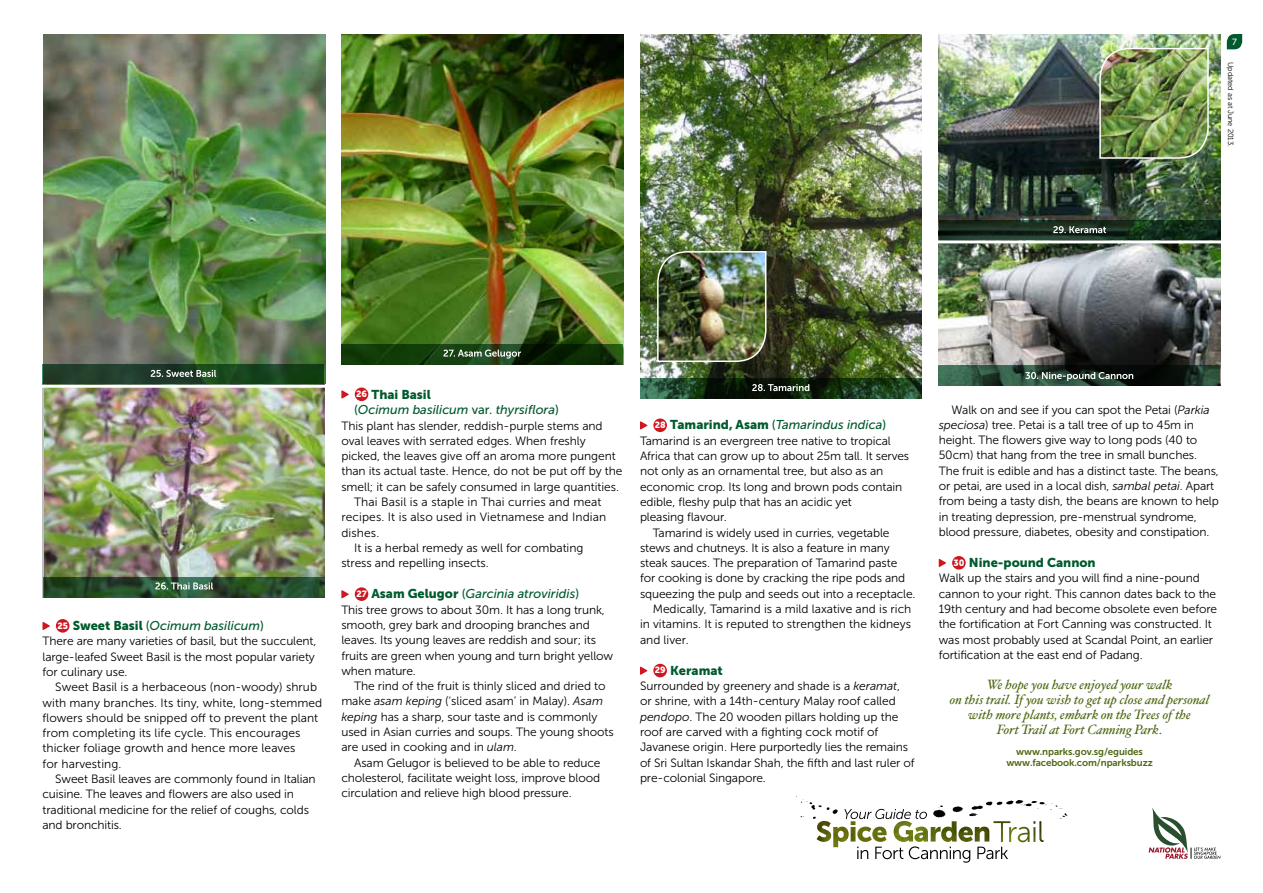
<style>
.page{position:relative;width:1263px;height:893px;background:#fff}
.page>*{position:absolute;margin:0;border:0;box-sizing:border-box;transform-origin:0 0}
.t1{font:italic 13.5px/15.3px "Hoefler Text";color:#4d6813;text-align:center}
.t2{font:italic 12.75px "Museo Sans 500";color:#005a2e}
.t3{font:12.75px "Museo Sans 900";color:#005a2e}
.t4{font:12px/15.3px "Museo Sans 300";letter-spacing:-.01em;color:#000}
.t5{font:12px "Museo Sans 300";letter-spacing:.01em;color:#000}
.t6{font:9.75px/11.7px "Museo Sans 700";letter-spacing:-.01em;color:#4d6813;text-align:center}
.t7{font:9px "Museo Sans 500";color:#fff}
.t8{font:7.5px "Museo Sans 300";letter-spacing:-.01em;color:#000}
.s1{font-family:"Museo Sans 900";font-style:normal;font-size:9px;color:#fff}
.s2{font-family:"Museo Sans 900";font-style:normal}
.s3{font-style:normal}
.s4{font-size:9px;color:#fff}
.s5{font-style:italic}
</style>
<div class="page">
<svg style="left:1227px;top:34px;width:15px;height:15px"></svg>
<svg style="left:952px;top:806px;width:11px;height:6px"></svg>
<svg style="left:969px;top:800px;width:99px;height:19px"></svg>
<svg style="left:796px;top:796px;width:42px;height:23px"></svg>
<svg style="left:857px;top:846px;width:151px;height:17px"></svg>
<svg style="left:844px;top:805px;width:102px;height:14px"></svg>
<img style="left:993px;top:821px;width:50px;height:21px">
<img style="left:816px;top:821px;width:173px;height:26px">
<svg style="left:1149px;top:807px;width:71px;height:52px"></svg>
<img style="left:939px;top:34px;width:281px;height:331px">
<img style="left:43px;top:34px;width:282px;height:543px">
<svg style="left:341px;top:390px;width:8px;height:9px"></svg>
<div style="left:355px;top:388px;width:13px;height:13px;background:#ce171e;border-radius:50%"></div>
<svg style="left:341px;top:590px;width:8px;height:9px"></svg>
<div style="left:355px;top:587px;width:13px;height:14px;background:#ce171e;border-radius:50%"></div>
<svg style="left:43px;top:622px;width:7px;height:8px"></svg>
<div style="left:56px;top:619px;width:13px;height:14px;background:#ce171e;border-radius:50%"></div>
<svg style="left:43px;top:577px;width:282px;height:20px"></svg>
<svg style="left:155px;top:582px;width:58px;height:8px"></svg>
<img style="left:341px;top:34px;width:282px;height:310px">
<svg style="left:341px;top:344px;width:282px;height:20px"></svg>
<svg style="left:443px;top:350px;width:78px;height:9px"></svg>
<img style="left:640px;top:34px;width:282px;height:345px">
<svg style="left:640px;top:379px;width:282px;height:20px"></svg>
<svg style="left:752px;top:384px;width:57px;height:7px"></svg>
<svg style="left:42px;top:364px;width:282px;height:21px"></svg>
<svg style="left:151px;top:370px;width:65px;height:7px"></svg>
<svg style="left:939px;top:221px;width:281px;height:19px"></svg>
<svg style="left:1053px;top:226px;width:53px;height:7px"></svg>
<svg style="left:938px;top:365px;width:282px;height:20px"></svg>
<svg style="left:1025px;top:372px;width:108px;height:9px"></svg>
<hr style="left:36px;top:385px;width:297px;height:3px;background:#fff">
<hr style="left:934px;top:240px;width:297px;height:3px;background:#fff">
<svg style="left:640px;top:421px;width:8px;height:9px"></svg>
<div style="left:653px;top:418px;width:14px;height:14px;background:#ce171e;border-radius:50%"></div>
<svg style="left:640px;top:666px;width:8px;height:9px"></svg>
<div style="left:653px;top:664px;width:14px;height:13px;background:#ce171e;border-radius:50%"></div>
<svg style="left:939px;top:559px;width:7px;height:8px"></svg>
<div style="left:952px;top:556px;width:14px;height:14px;background:#ce171e;border-radius:50%"></div>
<img style="left:1098px;top:47px;width:111px;height:112px">
<img style="left:656px;top:250px;width:111px;height:113px">
<p class="t7" style="left:1232px;top:37px;width:6px">7</p>
<p class="t8" style="left:1234px;top:62px;width:86px;rotate:90deg">Updated as at June 2013.</p>
<p class="t2" style="left:57px;top:619px;width:208px"><span class="s1">25</span> <span class="s2">Sweet Basil</span> <span class="s3">(</span>Ocimum basilicum<span class="s3">)</span></p>
<p class="t4" style="left:43px;top:634px;width:275px">There are many varieties of basil, but the succulent, large-leafed Sweet Basil is the most popular variety for culinary use.</p>
<p class="t4" style="left:43px;top:679px;width:281px;text-indent:13px">Sweet Basil is a herbaceous (non-woody) shrub with many branches. Its tiny, white, long-stemmed flowers should be snipped off to prevent the plant from completing its life cycle. This encourages thicker foliage growth and hence more leaves<br>for harvesting.</p>
<p class="t4" style="left:43px;top:771px;width:275px;text-indent:13px">Sweet Basil leaves are commonly found in Italian cuisine. The leaves and flowers are also used in traditional medicine for the relief of coughs, colds and bronchitis.</p>
<p class="t3" style="left:356px;top:387px;width:76px"><span class="s4">26</span> Thai Basil</p>
<p class="t2" style="left:354px;top:403px;width:206px"><span class="s3">(</span>Ocimum basilicum <span class="s3">var.</span> thyrsiflora<span class="s3">)</span></p>
<p class="t4" style="left:341px;top:418px;width:263px">This plant has slender, reddish-purple stems and</p>
<p class="t4" style="left:341px;top:433px;width:246px">oval leaves with serrated edges. When freshly</p>
<p class="t4" style="left:341px;top:448px;width:276px">picked, the leaves give off an aroma more pungent</p>
<p class="t4" style="left:341px;top:464px;width:283px">than its actual taste. Hence, do not be put off by the</p>
<p class="t4" style="left:341px;top:479px;width:279px">smell; it can be safely consumed in large quantities.</p>
<p class="t5" style="left:354px;top:495px;width:249px">Thai Basil is a staple in Thai curries and meat</p>
<p class="t5" style="left:341px;top:511px;width:266px">recipes. It is also used in Vietnamese and Indian</p>
<p class="t4" style="left:341px;top:525px;width:39px">dishes.</p>
<p class="t4" style="left:354px;top:540px;width:231px">It is a herbal remedy as well for combating</p>
<p class="t4" style="left:341px;top:556px;width:149px">stress and repelling insects.</p>
<p class="t2" style="left:356px;top:587px;width:224px"><span class="s1">27</span> <span class="s2">Asam Gelugor</span> <span class="s3">(</span>Garcinia atroviridis<span class="s3">)</span></p>
<p class="t4" style="left:341px;top:602px;width:273px">This tree grows to about 30m. It has a long trunk, smooth, grey bark and drooping branches and leaves. Its young leaves are reddish and sour; its fruits are green when young and turn bright yellow when mature.</p>
<p class="t4" style="left:341px;top:678px;width:274px;text-indent:13px">The rind of the fruit is thinly sliced and dried to make <span class="s5">asam keping</span> (‘sliced asam’ in Malay). <span class="s5">Asam keping</span> has a sharp, sour taste and is commonly used in Asian curries and soups. The young shoots are used in cooking and in <span class="s5">ulam</span>.</p>
<p class="t4" style="left:341px;top:755px;width:261px;text-align:justify;text-indent:13px">Asam Gelugor is believed to be able to reduce cholesterol, facilitate weight loss, improve blood circulation and relieve high blood pressure.</p>
<p class="t2" style="left:655px;top:418px;width:233px"><span class="s1">28</span> <span class="s2">Tamarind, Asam</span> <span class="s3">(</span>Tamarindus indica<span class="s3">)</span></p>
<p class="t4" style="left:640px;top:433px;width:252px">Tamarind is an evergreen tree native to tropical</p>
<p class="t4" style="left:640px;top:448px;width:271px">Africa that can grow up to about 25m tall. It serves</p>
<p class="t4" style="left:640px;top:464px;width:245px">not only as an ornamental tree, but also as an</p>
<p class="t4" style="left:640px;top:479px;width:264px">economic crop. Its long and brown pods contain</p>
<p class="t4" style="left:640px;top:494px;width:213px">edible, fleshy pulp that has an acidic yet</p>
<p class="t4" style="left:640px;top:510px;width:88px">pleasing flavour.</p>
<p class="t4" style="left:653px;top:525px;width:238px">Tamarind is widely used in curries, vegetable</p>
<p class="t4" style="left:640px;top:540px;width:251px">stews and chutneys. It is also a feature in many</p>
<p class="t4" style="left:640px;top:555px;width:259px">steak sauces. The preparation of Tamarind paste</p>
<p class="t4" style="left:640px;top:571px;width:267px">for cooking is done by cracking the ripe pods and</p>
<p class="t4" style="left:640px;top:586px;width:277px">squeezing the pulp and seeds out into a receptacle.</p>
<p class="t4" style="left:653px;top:601px;width:260px">Medically, Tamarind is a mild laxative and is rich</p>
<p class="t4" style="left:640px;top:617px;width:273px">in vitamins. It is reputed to strengthen the kidneys</p>
<p class="t4" style="left:640px;top:632px;width:50px">and liver.</p>
<p class="t3" style="left:655px;top:663px;width:70px"><span class="s4">29</span> Keramat</p>
<p class="t4" style="left:640px;top:678px;width:276px">Surrounded by greenery and shade is a <span class="s5">keramat</span>, or shrine, with a 14th-century Malay roof called <span class="s5">pendopo</span>. The 20 wooden pillars holding up the roof are carved with a fighting cock motif of Javanese origin. Here purportedly lies the remains of Sri Sultan Iskandar Shah, the fifth and last ruler of pre-colonial Singapore.</p>
<p class="t4" style="left:939px;top:402px;width:282px;text-indent:13px">Walk on and see if you can spot the Petai (<span class="s5">Parkia speciosa</span>) tree. Petai is a tall tree of up to 45m in height. The flowers give way to long pods (40 to 50cm) that hang from the tree in small bunches.<br>The fruit is edible and has a distinct taste. The beans, or petai, are used in a local dish, <span class="s5">sambal petai</span>. Apart from being a tasty dish, the beans are known to help in treating depression, pre-menstrual syndrome, blood pressure, diabetes, obesity and constipation.</p>
<p class="t3" style="left:953px;top:555px;width:144px"><span class="s4">30</span> Nine-pound Cannon</p>
<p class="t4" style="left:939px;top:571px;width:280px">Walk up the stairs and you will find a nine-pound cannon to your right. This cannon dates back to the 19th century and had become obsolete even before the fortification at Fort Canning was constructed. It was most probably used at Scandal Point, an earlier fortification at the east end of Padang.</p>
<p class="t1" style="left:950px;top:676px;width:261px">We hope you have enjoyed your walk<br>on this trail. If you wish to get up close and personal with more plants, embark on the Trees of the<br>Fort Trail at Fort Canning Park<span class="s3">.</span></p>
<p class="t6" style="left:1006px;top:745px;width:148px">www.nparks.gov.sg/eguides www.facebook.com/nparksbuzz</p>
</div>
